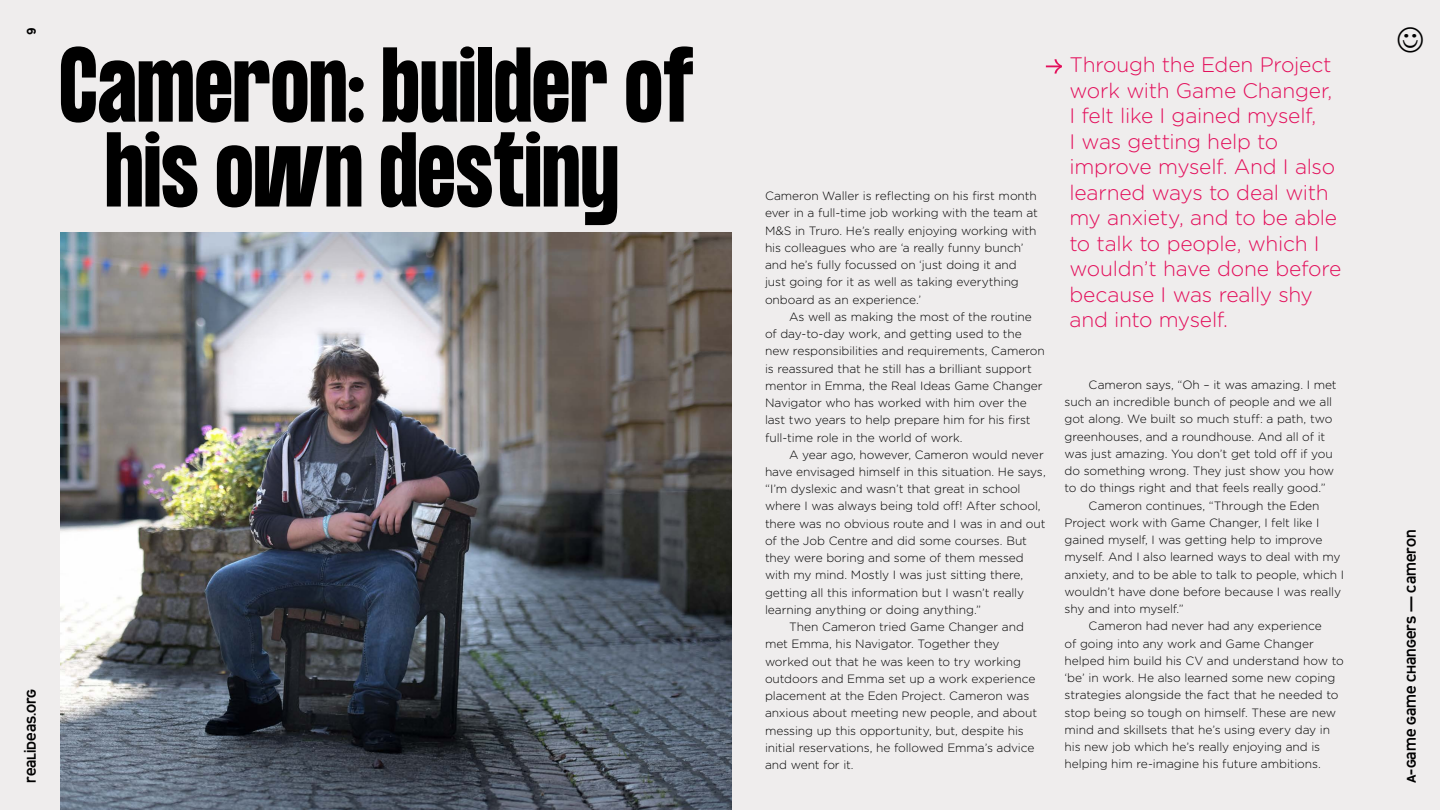
<style>
.page{position:relative;width:1440px;height:810px;background:#efeded}
.page>*{position:absolute;margin:0;border:0;box-sizing:border-box;transform-origin:0 0}
.t1{font:700 92.85px/84.9px "Formula Condensed";letter-spacing:.015em;color:#000;text-align:center}
.t2{font:300 21px/25.5px "Gotham Rounded";letter-spacing:-.015em;color:#e30f5b}
.t3{font:15px "Designal R";color:#000}
.t4{font:300 12px/17.2px "Gotham Rounded";letter-spacing:-.005em;color:#000}
</style>
<div class="page">
<img style="left:60px;top:232px;width:671px;height:578px">
<svg style="left:1046px;top:59px;width:16px;height:15px"></svg>
<p class="t3" style="left:23px;top:35px;width:9px;rotate:-90deg">9</p>
<h1 class="t1" style="left:60px;top:47px;width:635px">Cameron: builder of his own destiny</h1>
<p class="t3" style="left:23px;top:783px;width:96px;rotate:-90deg">realideas.org</p>
<p class="t4" style="left:765px;top:187px;width:274px">Cameron Waller is reflecting on his first month ever in a full-time job working with the team at M&amp;S in Truro. He’s really enjoying working with his colleagues who are ‘a really funny bunch’ and he’s fully focussed on ‘just doing it and just going for it as well as taking everything onboard as an experience.’</p>
<p class="t4" style="left:765px;top:307px;width:281px;text-indent:24px">As well as making the most of the routine of day-to-day work, and getting used to the new responsibilities and requirements, Cameron is reassured that he still has a brilliant support mentor in Emma, the Real Ideas Game Changer Navigator who has worked with him over the last two years to help prepare him for his first full-time role in the world of work.</p>
<p class="t4" style="left:789px;top:445px;width:256px">A year ago, however, Cameron would never</p>
<p class="t4" style="left:765px;top:463px;width:282px">have envisaged himself in this situation. He says,</p>
<p class="t4" style="left:765px;top:480px;width:257px">“I’m dyslexic and wasn’t that great in school</p>
<p class="t4" style="left:765px;top:497px;width:277px">where I was always being told off! After school,</p>
<p class="t4" style="left:765px;top:514px;width:282px">there was no obvious route and I was in and out</p>
<p class="t4" style="left:765px;top:532px;width:264px">of the Job Centre and did some courses. But</p>
<p class="t4" style="left:765px;top:549px;width:260px">they were boring and some of them messed</p>
<p class="t4" style="left:765px;top:566px;width:260px">with my mind. Mostly I was just sitting there,</p>
<p class="t4" style="left:765px;top:583px;width:261px">getting all this information but I wasn’t really</p>
<p class="t4" style="left:765px;top:601px;width:218px">learning anything or doing anything.”</p>
<p class="t4" style="left:789px;top:618px;width:237px">Then Cameron tried Game Changer and</p>
<p class="t4" style="left:765px;top:635px;width:236px">met Emma, his Navigator. Together they</p>
<p class="t4" style="left:765px;top:652px;width:258px">worked out that he was keen to try working</p>
<p class="t4" style="left:765px;top:670px;width:272px">outdoors and Emma set up a work experience</p>
<p class="t4" style="left:765px;top:687px;width:266px">placement at the Eden Project. Cameron was</p>
<p class="t4" style="left:765px;top:704px;width:274px">anxious about meeting new people, and about</p>
<p class="t4" style="left:765px;top:721px;width:260px">messing up this opportunity, but, despite his</p>
<p class="t4" style="left:765px;top:738px;width:271px">initial reservations, he followed Emma’s advice</p>
<p class="t4" style="left:765px;top:756px;width:90px">and went for it.</p>
<p class="t2" style="left:1070px;top:51px;width:273px">Through the Eden Project work with Game Changer,<br>I felt like I gained myself,<br>I was getting help to improve myself. And I also learned ways to deal with my anxiety, and to be able to talk to people, which I wouldn’t have done before because I was really shy and into myself.</p>
<p class="t4" style="left:1089px;top:375px;width:250px">Cameron says, “Oh – it was amazing. I met</p>
<p class="t4" style="left:1065px;top:393px;width:269px">such an incredible bunch of people and we all</p>
<p class="t4" style="left:1065px;top:410px;width:269px">got along. We built so much stuff: a path, two</p>
<p class="t4" style="left:1065px;top:427px;width:262px">greenhouses, and a roundhouse. And all of it</p>
<p class="t4" style="left:1065px;top:444px;width:270px">was just amazing. You don’t get told off if you</p>
<p class="t4" style="left:1065px;top:462px;width:271px">do something wrong. They just show you how</p>
<p class="t4" style="left:1065px;top:479px;width:263px">to do things right and that feels really good.”</p>
<p class="t4" style="left:1089px;top:496px;width:233px">Cameron continues, “Through the Eden</p>
<p class="t4" style="left:1065px;top:513px;width:256px">Project work with Game Changer, I felt like I</p>
<p class="t4" style="left:1065px;top:531px;width:259px">gained myself, I was getting help to improve</p>
<p class="t4" style="left:1065px;top:548px;width:277px">myself. And I also learned ways to deal with my</p>
<p class="t4" style="left:1065px;top:565px;width:281px">anxiety, and to be able to talk to people, which I</p>
<p class="t4" style="left:1065px;top:582px;width:278px">wouldn’t have done before because I was really</p>
<p class="t4" style="left:1065px;top:600px;width:121px">shy and into myself.”</p>
<p class="t4" style="left:1089px;top:617px;width:235px">Cameron had never had any experience</p>
<p class="t4" style="left:1065px;top:634px;width:251px">of going into any work and Game Changer</p>
<p class="t4" style="left:1065px;top:651px;width:281px">helped him build his CV and understand how to</p>
<p class="t4" style="left:1065px;top:669px;width:272px">‘be’ in work. He also learned some new coping</p>
<p class="t4" style="left:1065px;top:686px;width:275px">strategies alongside the fact that he needed to</p>
<p class="t4" style="left:1065px;top:703px;width:273px">stop being so tough on himself. These are new</p>
<p class="t4" style="left:1065px;top:720px;width:267px">mind and skillsets that he’s using every day in</p>
<p class="t4" style="left:1065px;top:738px;width:257px">his new job which he’s really enjoying and is</p>
<p class="t4" style="left:1065px;top:755px;width:258px">helping him re-imagine his future ambitions.</p>
<p class="t3" style="left:1403px;top:783px;width:255px;rotate:-90deg">A-game Game Changers — Cameron</p>
</div>
